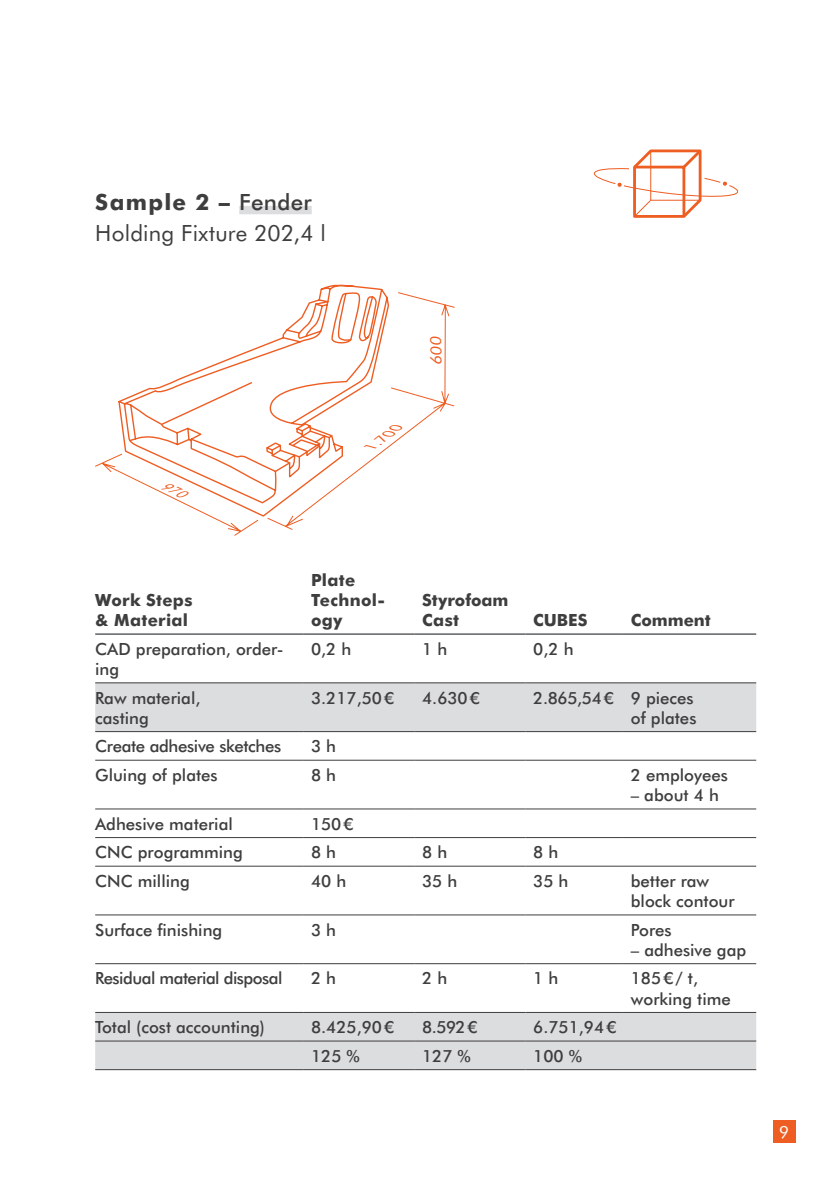
<style>
.page{position:relative;width:840px;height:1191px;background:#fff}
.page>*{position:absolute;margin:0;border:0;box-sizing:border-box;transform-origin:0 0}
.t1{font:22.4px/30.8px "Futura BT";letter-spacing:.01em;color:#3e3e3f}
.t2{font:500 16.8px/20.2px "Futura BT";color:#3e3e3f}
.t3{font:700 16.8px/20.2px "Futura BT";letter-spacing:.015em;color:#3e3e3f}
.t4{font:500 16.8px "Futura BT";letter-spacing:-.03em;color:#3e3e3f}
.t5{font:500 16.8px "Futura BT";letter-spacing:-.02em;color:#3e3e3f}
.t6{font:16.8px "Futura BT";color:#fff}
.t7{font:15.2px "Futura BT";color:#ee5d22;scale:1.06 1}
.t8{font:italic 12.2px "Futura BT";color:#ee5d22;scale:1.25 1}
.s1{font-weight:700}
.s2{font-weight:500}
</style>
<div class="page">
<div style="left:772px;top:1120px;width:23px;height:22px;background:#ee5d22"></div>
<svg style="left:95px;top:683px;width:660px;height:386px"></svg>
<hr style="left:95px;top:682px;width:208px;height:1px;background:#3e3e3f">
<hr style="left:303px;top:682px;width:111px;height:1px;background:#3e3e3f">
<hr style="left:414px;top:682px;width:111px;height:1px;background:#3e3e3f">
<hr style="left:525px;top:682px;width:97px;height:1px;background:#3e3e3f">
<hr style="left:622px;top:682px;width:133px;height:1px;background:#3e3e3f">
<hr style="left:95px;top:731px;width:208px;height:1px;background:#3e3e3f">
<hr style="left:303px;top:731px;width:111px;height:1px;background:#3e3e3f">
<hr style="left:414px;top:731px;width:111px;height:1px;background:#3e3e3f">
<hr style="left:525px;top:731px;width:97px;height:1px;background:#3e3e3f">
<hr style="left:622px;top:731px;width:133px;height:1px;background:#3e3e3f">
<hr style="left:95px;top:760px;width:208px;height:1px;background:#3e3e3f">
<hr style="left:303px;top:760px;width:111px;height:1px;background:#3e3e3f">
<hr style="left:414px;top:760px;width:111px;height:1px;background:#3e3e3f">
<hr style="left:525px;top:760px;width:97px;height:1px;background:#3e3e3f">
<hr style="left:622px;top:760px;width:133px;height:1px;background:#3e3e3f">
<hr style="left:95px;top:808px;width:208px;height:1px;background:#3e3e3f">
<hr style="left:303px;top:808px;width:111px;height:1px;background:#3e3e3f">
<hr style="left:414px;top:808px;width:111px;height:1px;background:#3e3e3f">
<hr style="left:525px;top:808px;width:97px;height:1px;background:#3e3e3f">
<hr style="left:622px;top:808px;width:133px;height:1px;background:#3e3e3f">
<hr style="left:95px;top:837px;width:208px;height:1px;background:#3e3e3f">
<hr style="left:303px;top:837px;width:111px;height:1px;background:#3e3e3f">
<hr style="left:414px;top:837px;width:111px;height:1px;background:#3e3e3f">
<hr style="left:525px;top:837px;width:97px;height:1px;background:#3e3e3f">
<hr style="left:622px;top:837px;width:133px;height:1px;background:#3e3e3f">
<hr style="left:95px;top:866px;width:208px;height:1px;background:#3e3e3f">
<hr style="left:303px;top:866px;width:111px;height:1px;background:#3e3e3f">
<hr style="left:414px;top:866px;width:111px;height:1px;background:#3e3e3f">
<hr style="left:525px;top:866px;width:97px;height:1px;background:#3e3e3f">
<hr style="left:622px;top:866px;width:133px;height:1px;background:#3e3e3f">
<hr style="left:95px;top:914px;width:208px;height:1px;background:#3e3e3f">
<hr style="left:303px;top:914px;width:111px;height:1px;background:#3e3e3f">
<hr style="left:414px;top:914px;width:111px;height:1px;background:#3e3e3f">
<hr style="left:525px;top:914px;width:97px;height:1px;background:#3e3e3f">
<hr style="left:622px;top:914px;width:133px;height:1px;background:#3e3e3f">
<hr style="left:95px;top:963px;width:208px;height:1px;background:#3e3e3f">
<hr style="left:303px;top:963px;width:111px;height:1px;background:#3e3e3f">
<hr style="left:414px;top:963px;width:111px;height:1px;background:#3e3e3f">
<hr style="left:525px;top:963px;width:97px;height:1px;background:#3e3e3f">
<hr style="left:622px;top:963px;width:133px;height:1px;background:#3e3e3f">
<hr style="left:95px;top:1012px;width:208px;height:1px;background:#3e3e3f">
<hr style="left:303px;top:1012px;width:111px;height:1px;background:#3e3e3f">
<hr style="left:414px;top:1012px;width:111px;height:1px;background:#3e3e3f">
<hr style="left:525px;top:1012px;width:97px;height:1px;background:#3e3e3f">
<hr style="left:622px;top:1012px;width:133px;height:1px;background:#3e3e3f">
<hr style="left:95px;top:1040px;width:208px;height:1px;background:#3e3e3f">
<hr style="left:303px;top:1040px;width:111px;height:1px;background:#3e3e3f">
<hr style="left:414px;top:1040px;width:111px;height:1px;background:#3e3e3f">
<hr style="left:525px;top:1040px;width:97px;height:1px;background:#3e3e3f">
<hr style="left:622px;top:1040px;width:133px;height:1px;background:#3e3e3f">
<hr style="left:95px;top:1069px;width:208px;height:1px;background:#3e3e3f">
<hr style="left:303px;top:1069px;width:111px;height:1px;background:#3e3e3f">
<hr style="left:414px;top:1069px;width:111px;height:1px;background:#3e3e3f">
<hr style="left:525px;top:1069px;width:97px;height:1px;background:#3e3e3f">
<hr style="left:622px;top:1069px;width:133px;height:1px;background:#3e3e3f">
<hr style="left:95px;top:633px;width:208px;height:2px;background:#545557">
<hr style="left:303px;top:633px;width:111px;height:2px;background:#545557">
<hr style="left:414px;top:633px;width:111px;height:2px;background:#545557">
<hr style="left:525px;top:633px;width:97px;height:2px;background:#545557">
<hr style="left:622px;top:633px;width:133px;height:2px;background:#545557">
<svg style="left:593px;top:149px;width:145px;height:69px"></svg>
<div style="left:239px;top:206px;width:72px;height:8px;background:#dcdddf"></div>
<svg style="left:267px;top:292px;width:188px;height:238px"></svg>
<svg style="left:118px;top:284px;width:271px;height:233px"></svg>
<svg style="left:160px;top:381px;width:94px;height:45px"></svg>
<svg style="left:95px;top:453px;width:163px;height:83px"></svg>
<h1 class="t1" style="left:95px;top:186px;width:232px"><span class="s1">Sample 2 –</span> <span class="s2">Fender<br></span>Holding Fixture 202,4 l</h1>
<p class="t8" style="left:365px;top:442px;width:34px;rotate:-37deg">1.700</p>
<p class="t7" style="left:426px;top:365px;width:30px;rotate:-90deg">600</p>
<p class="t3" style="left:95px;top:590px;width:99px">Work Steps &amp; Material</p>
<p class="t3" style="left:311px;top:569px;width:76px">Plate<br>Technol&shy;ogy</p>
<p class="t3" style="left:422px;top:590px;width:88px">Styrofoam<br>Cast</p>
<p class="t3" style="left:533px;top:610px;width:56px">CUBES</p>
<p class="t3" style="left:630px;top:610px;width:81px">Comment</p>
<p class="t2" style="left:95px;top:638px;width:190px">CAD preparation, order&shy;ing</p>
<p class="t2" style="left:311px;top:638px;width:42px">0,2 h</p>
<p class="t2" style="left:422px;top:638px;width:27px">1 h</p>
<p class="t2" style="left:533px;top:638px;width:42px">0,2 h</p>
<p class="t2" style="left:95px;top:687px;width:107px">Raw material, casting</p>
<p class="t2" style="left:311px;top:687px;width:85px">3.217,50€</p>
<p class="t2" style="left:422px;top:687px;width:59px">4.630€</p>
<p class="t2" style="left:533px;top:687px;width:165px;text-align:right">2.865,54€ 9 pieces of plates</p>
<p class="t5" style="left:95px;top:736px;width:187px">Create adhesive sketches</p>
<p class="t2" style="left:311px;top:736px;width:27px">3 h</p>
<p class="t2" style="left:95px;top:764px;width:124px">Gluing of plates</p>
<p class="t2" style="left:311px;top:764px;width:27px">8 h</p>
<p class="t2" style="left:630px;top:764px;width:98px">2 employees</p>
<p class="t2" style="left:630px;top:785px;width:89px">– about 4 h</p>
<p class="t2" style="left:95px;top:813px;width:139px">Adhesive material</p>
<p class="t2" style="left:311px;top:813px;width:44px">150€</p>
<p class="t2" style="left:95px;top:842px;width:149px">CNC programming</p>
<p class="t2" style="left:311px;top:842px;width:27px">8 h</p>
<p class="t2" style="left:422px;top:842px;width:27px">8 h</p>
<p class="t2" style="left:533px;top:842px;width:27px">8 h</p>
<p class="t2" style="left:95px;top:870px;width:96px">CNC milling</p>
<p class="t2" style="left:311px;top:870px;width:37px">40 h</p>
<p class="t2" style="left:422px;top:870px;width:37px">35 h</p>
<p class="t2" style="left:533px;top:870px;width:37px">35 h</p>
<p class="t2" style="left:630px;top:870px;width:105px">better raw block contour</p>
<p class="t2" style="left:95px;top:919px;width:128px">Surface finishing</p>
<p class="t2" style="left:311px;top:919px;width:27px">3 h</p>
<p class="t2" style="left:630px;top:919px;width:42px">Pores</p>
<p class="t2" style="left:630px;top:939px;width:117px">– adhesive gap</p>
<p class="t4" style="left:95px;top:968px;width:189px">Residual material disposal</p>
<p class="t2" style="left:311px;top:968px;width:27px">2 h</p>
<p class="t2" style="left:422px;top:968px;width:27px">2 h</p>
<p class="t2" style="left:533px;top:968px;width:27px">1 h</p>
<p class="t2" style="left:630px;top:968px;width:101px">185€/ t, working time</p>
<p class="t2" style="left:95px;top:1017px;width:171px">Total (cost accounting)</p>
<p class="t2" style="left:311px;top:1017px;width:85px">8.425,90€</p>
<p class="t2" style="left:422px;top:1017px;width:57px">8.592€</p>
<p class="t2" style="left:533px;top:1017px;width:85px">6.751,94€</p>
<p class="t2" style="left:311px;top:1045px;width:50px">125 %</p>
<p class="t2" style="left:422px;top:1045px;width:50px">127 %</p>
<p class="t2" style="left:533px;top:1045px;width:50px">100 %</p>
<p class="t6" style="left:778px;top:1121px;width:11px">9</p>
</div>
